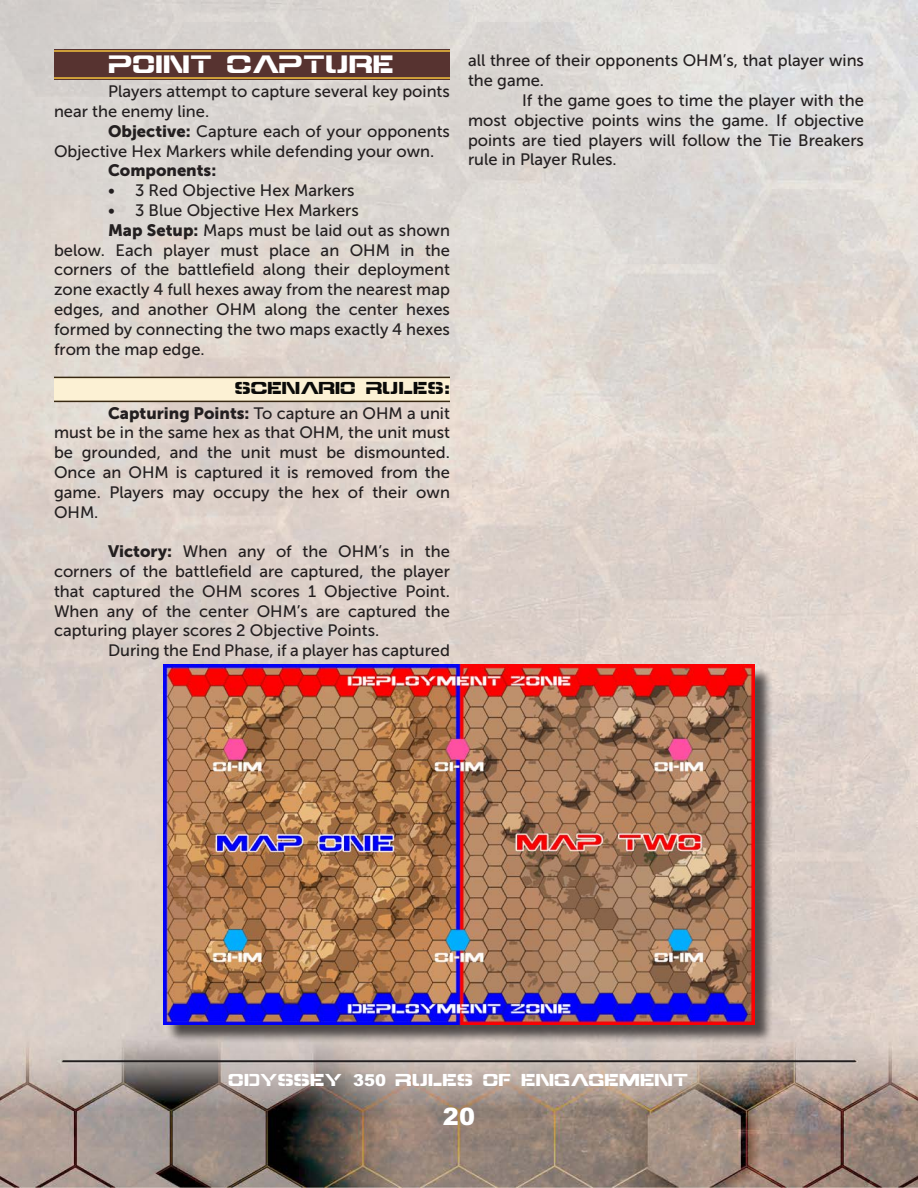
<style>
.page{position:relative;width:918px;height:1188px;background:#fff}
.page>*{position:absolute;margin:0;border:0;box-sizing:border-box;transform-origin:0 0}
.Dark_Brown_Background_Sub-Heading{font:24px "Battletech Old Style 2";color:#fff}
.t1{font:16.5px/19.8px "Museo Sans 500";color:#231f20;text-align:justify}
.t2{font:16.5px "Battletech Old Style 2";color:#fff}
.Tan_Background_minor_heading{font:16.5px "Battletech Old Style 2";color:#0b0b09}
.t3{font:16.5px "Museo Sans 900";color:#231f20}
.s1{font-family:"Museo Sans 900"}
</style>
<div class="page">
<img style="left:0;top:0;width:918px;height:1188px">
<hr style="left:63px;top:1060px;width:792px;height:2px;background:#231f20">
<div style="left:54px;top:50px;width:396px;height:30px;background:#573330"></div>
<hr style="left:54px;top:77px;width:396px;height:2px;background:#f5c23c">
<hr style="left:54px;top:50px;width:396px;height:2px;background:#f5c23c">
<div style="left:54px;top:377px;width:396px;height:24px;background:#fcf1d4"></div>
<hr style="left:54px;top:401px;width:396px;height:1px;background:#392912">
<hr style="left:54px;top:377px;width:396px;height:1px;background:#392912">
<div style="left:166px;top:667px;width:607px;height:376px;background:#231f20;opacity:.75"></div>
<img style="left:163px;top:664px;width:592px;height:360px">
<p class="Dark_Brown_Background_Sub-Heading" style="left:109px;top:55px;width:287px">POINT CAPTURE</p>
<p class="t1" style="left:54px;top:82px;width:397px;text-indent:54px">Players attempt to capture several key points near the enemy line.</p>
<p class="t1" style="left:54px;top:121px;width:397px;text-indent:54px"><span class="s1">Objective:</span> Capture each of your opponents<br>Objective Hex Markers while defending your own.</p>
<p class="t3" style="left:108px;top:161px;width:110px">Components:</p>
<p class="t1" style="left:108px;top:181px;width:248px">• 3 Red Objective Hex Markers</p>
<p class="t1" style="left:108px;top:201px;width:252px">• 3 Blue Objective Hex Markers</p>
<p class="t1" style="left:54px;top:220px;width:398px;text-indent:54px"><span class="s1">Map Setup:</span> Maps must be laid out as shown below. Each player must place an OHM in the corners of the battlefield along their deployment zone exactly 4 full hexes away from the nearest map edges, and another OHM along the center hexes formed by connecting the two maps exactly 4 hexes from the map edge.</p>
<p class="Tan_Background_minor_heading" style="left:235px;top:382px;width:216px">SCENARIO RULES:</p>
<p class="t1" style="left:54px;top:403px;width:398px;text-indent:54px"><span class="s1">Capturing Points:</span> To capture an OHM a unit must be in the same hex as that OHM, the unit must be grounded, and the unit must be dismounted.<br>Once an OHM is captured it is removed from the game. Players may occupy the hex of their own OHM.</p>
<p class="t1" style="left:54px;top:542px;width:398px;text-indent:54px"><span class="s1">Victory:</span> When any of the OHM’s in the corners of the battlefield are captured, the player that captured the OHM scores 1 Objective Point.<br>When any of the center OHM’s are captured the capturing player scores 2 Objective Points.</p>
<p class="t1" style="left:108px;top:641px;width:344px">During the End Phase, if a player has captured</p>
<p class="t1" style="left:468px;top:51px;width:398px">all three of their opponents OHM’s, that player wins the game.</p>
<p class="t1" style="left:468px;top:90px;width:398px;text-indent:54px">If the game goes to time the player with the most objective points wins the game. If objective points are tied players will follow the Tie Breakers rule in Player Rules.</p>
<p class="t2" style="left:229px;top:1074px;width:462px">ODYSSEY 350 RULES OF ENGAGEMENT</p>
<h1 class="Dark_Brown_Background_Sub-Heading" style="left:443px;top:1107px;width:34px">20</h1>
</div>
